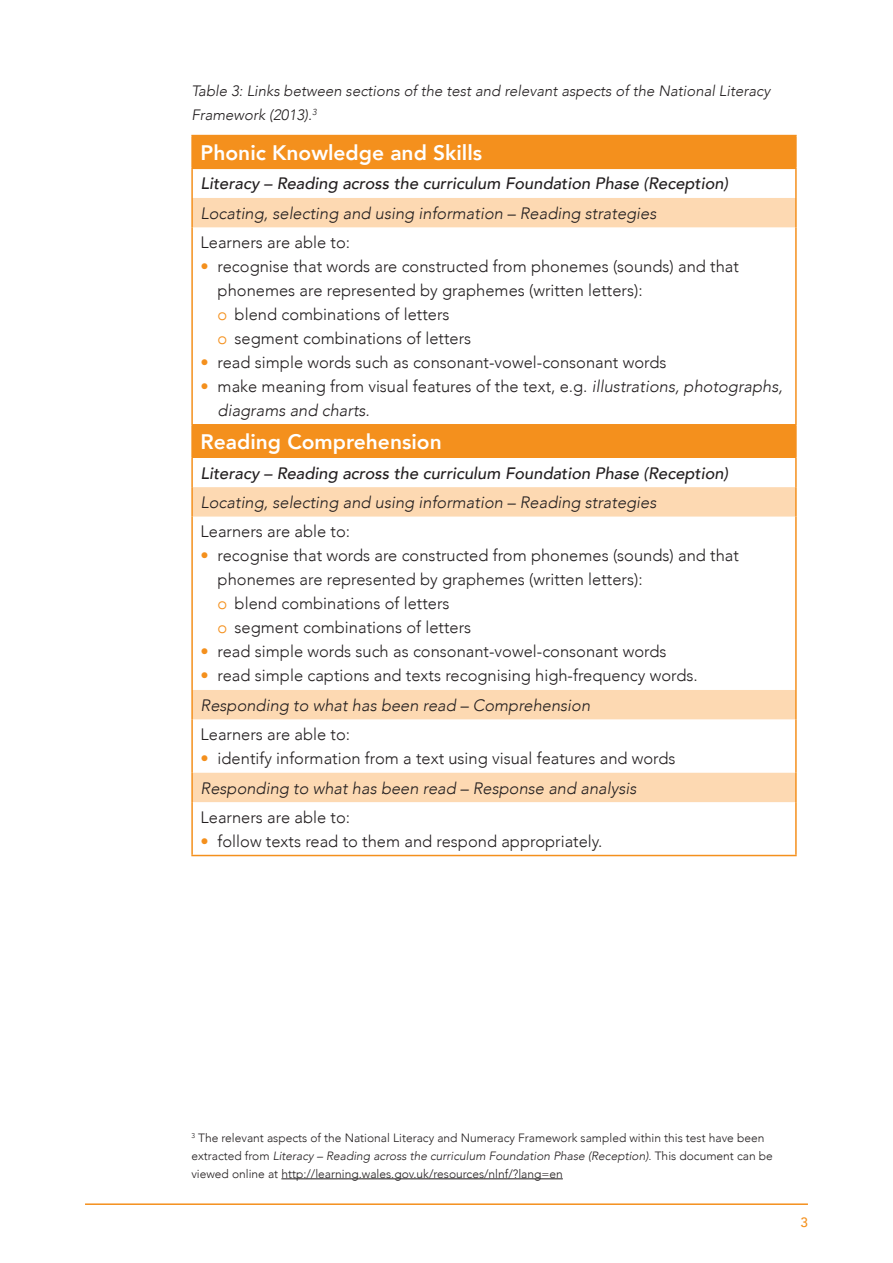
<style>
.page{position:relative;width:893px;height:1263px;background:#fff}
.page>*{position:absolute;margin:0;border:0;box-sizing:border-box;transform-origin:0 0}
.Table_A_Head{font:800 21px "Avenir";color:#fff}
.Bulleted_text{font:300 16.5px/24px "Avenir";color:#231f20}
.Table_B_Head{font:italic 300 16.5px "Avenir";color:#231f20}
.Main_Text{font:italic 500 16.5px "Avenir";color:#231f20}
.Bullet_2nds{font:300 16.5px "Avenir";color:#231f20}
.Bulleted_text-2{font:italic 300 16.5px/24px "Avenir";color:#231f20}
.Main_Text-2{font:300 16.5px "Avenir";color:#231f20}
.Table_caption{font:italic 300 15px/24px "Avenir";color:#231f20}
.t1{font:500 13.5px "Avenir";color:#f4901d}
.Main_Text-3{font:300 12px/18px "Avenir";color:#231f20}
.s1{color:#f4901d}
.s2{font-style:normal;color:#f4901d}
.s3{font-style:normal}
.s4{font-style:italic}
</style>
<div class="page">
<hr style="left:85px;top:1203px;width:723px;height:2px;background:#f4901d">
<div style="left:192px;top:136px;width:604px;height:32px;background:#f4901d"></div>
<svg style="left:193px;top:198px;width:602px;height:604px"></svg>
<div style="left:192px;top:425px;width:604px;height:32px;background:#f4901d"></div>
<hr style="left:191px;top:136px;width:2px;height:32px;background:#f4901d">
<hr style="left:191px;top:135px;width:606px;height:1px;background:#f4901d">
<hr style="left:795px;top:136px;width:2px;height:32px;background:#f4901d">
<hr style="left:191px;top:169px;width:2px;height:29px;background:#f4901d">
<hr style="left:191px;top:168px;width:606px;height:1px;background:#f4901d">
<hr style="left:795px;top:169px;width:2px;height:29px;background:#f4901d">
<hr style="left:191px;top:198px;width:2px;height:29px;background:#f4901d">
<hr style="left:795px;top:198px;width:2px;height:29px;background:#f4901d">
<hr style="left:191px;top:227px;width:2px;height:197px;background:#f4901d">
<hr style="left:795px;top:227px;width:2px;height:197px;background:#f4901d">
<hr style="left:191px;top:425px;width:2px;height:32px;background:#f4901d">
<hr style="left:191px;top:424px;width:606px;height:1px;background:#f4901d">
<hr style="left:795px;top:425px;width:2px;height:32px;background:#f4901d">
<hr style="left:191px;top:457px;width:2px;height:30px;background:#f4901d">
<hr style="left:795px;top:457px;width:2px;height:30px;background:#f4901d">
<hr style="left:191px;top:487px;width:2px;height:30px;background:#f4901d">
<hr style="left:795px;top:487px;width:2px;height:30px;background:#f4901d">
<hr style="left:191px;top:517px;width:2px;height:173px;background:#f4901d">
<hr style="left:795px;top:517px;width:2px;height:173px;background:#f4901d">
<hr style="left:191px;top:690px;width:2px;height:29px;background:#f4901d">
<hr style="left:795px;top:690px;width:2px;height:29px;background:#f4901d">
<hr style="left:191px;top:719px;width:2px;height:54px;background:#f4901d">
<hr style="left:795px;top:719px;width:2px;height:54px;background:#f4901d">
<hr style="left:191px;top:773px;width:2px;height:29px;background:#f4901d">
<hr style="left:795px;top:773px;width:2px;height:29px;background:#f4901d">
<hr style="left:191px;top:802px;width:2px;height:53px;background:#f4901d">
<hr style="left:795px;top:802px;width:2px;height:53px;background:#f4901d">
<hr style="left:191px;top:855px;width:606px;height:1px;background:#f4901d">
<hr style="left:281px;top:1178px;width:282px;height:1px;background:#231f20">
<p class="Table_caption" style="left:191px;top:79px;width:580px">Table 3: Links between sections of the test and relevant aspects of the National Literacy<br>Framework (2013).<sup>3</sup></p>
<p class="Table_A_Head" style="left:201px;top:133px;width:283px">Phonic Knowledge and Skills</p>
<p class="Main_Text" style="left:201px;top:174px;width:529px">Literacy – Reading across the curriculum Foundation Phase (Reception)</p>
<p class="Table_B_Head" style="left:201px;top:203px;width:457px">Locating, selecting and using information – Reading strategies</p>
<p class="Main_Text-2" style="left:201px;top:233px;width:151px">Learners are able to:</p>
<p class="Bulleted_text" style="left:218px;top:255px;width:523px;text-indent:-17px"><span class="s1">•</span> recognise that words are constructed from phonemes (sounds) and that phonemes are represented by graphemes (written letters):</p>
<p class="Bullet_2nds" style="left:218px;top:305px;width:233px"><span class="s1">o</span> blend combinations of letters</p>
<p class="Bullet_2nds" style="left:218px;top:329px;width:255px"><span class="s1">o</span> segment combinations of letters</p>
<p class="Bulleted_text" style="left:201px;top:351px;width:467px"><span class="s1">•</span> read simple words such as consonant-vowel-consonant words</p>
<p class="Bulleted_text-2" style="left:218px;top:375px;width:567px;text-indent:-17px"><span class="s2">•</span> <span class="s3">make meaning from visual features of the text, e.g.</span> illustrations, photographs, diagrams and charts.</p>
<p class="Table_A_Head" style="left:201px;top:423px;width:243px">Reading Comprehension</p>
<p class="Main_Text" style="left:201px;top:463px;width:529px">Literacy – Reading across the curriculum Foundation Phase (Reception)</p>
<p class="Table_B_Head" style="left:201px;top:493px;width:457px">Locating, selecting and using information – Reading strategies</p>
<p class="Main_Text-2" style="left:201px;top:522px;width:151px">Learners are able to:</p>
<p class="Bulleted_text" style="left:218px;top:544px;width:523px;text-indent:-17px"><span class="s1">•</span> recognise that words are constructed from phonemes (sounds) and that phonemes are represented by graphemes (written letters):</p>
<p class="Bullet_2nds" style="left:218px;top:594px;width:233px"><span class="s1">o</span> blend combinations of letters</p>
<p class="Bullet_2nds" style="left:218px;top:618px;width:255px"><span class="s1">o</span> segment combinations of letters</p>
<p class="Bulleted_text" style="left:201px;top:640px;width:467px"><span class="s1">•</span> read simple words such as consonant-vowel-consonant words</p>
<p class="Bulleted_text" style="left:201px;top:664px;width:499px"><span class="s1">•</span> read simple captions and texts recognising high-frequency words.</p>
<p class="Table_B_Head" style="left:201px;top:695px;width:391px">Responding to what has been read – Comprehension</p>
<p class="Main_Text-2" style="left:201px;top:725px;width:151px">Learners are able to:</p>
<p class="Bulleted_text" style="left:201px;top:746px;width:476px"><span class="s1">•</span> identify information from a text using visual features and words</p>
<p class="Table_B_Head" style="left:201px;top:778px;width:437px">Responding to what has been read – Response and analysis</p>
<p class="Main_Text-2" style="left:201px;top:807px;width:151px">Learners are able to:</p>
<p class="Bulleted_text" style="left:201px;top:829px;width:403px"><span class="s1">•</span> follow texts read to them and respond appropriately.</p>
<p class="Main_Text-3" style="left:191px;top:1129px;width:583px"><sup>3</sup> The relevant aspects of the National Literacy and Numeracy Framework sampled within this test have been extracted from <span class="s4">Literacy – Reading across the curriculum Foundation Phase (Reception)</span>. This document can be viewed online at http://learning.wales.gov.uk/resources/nlnf/?lang=en</p>
<p class="t1" style="left:800px;top:1210px;width:9px">3</p>
</div>
